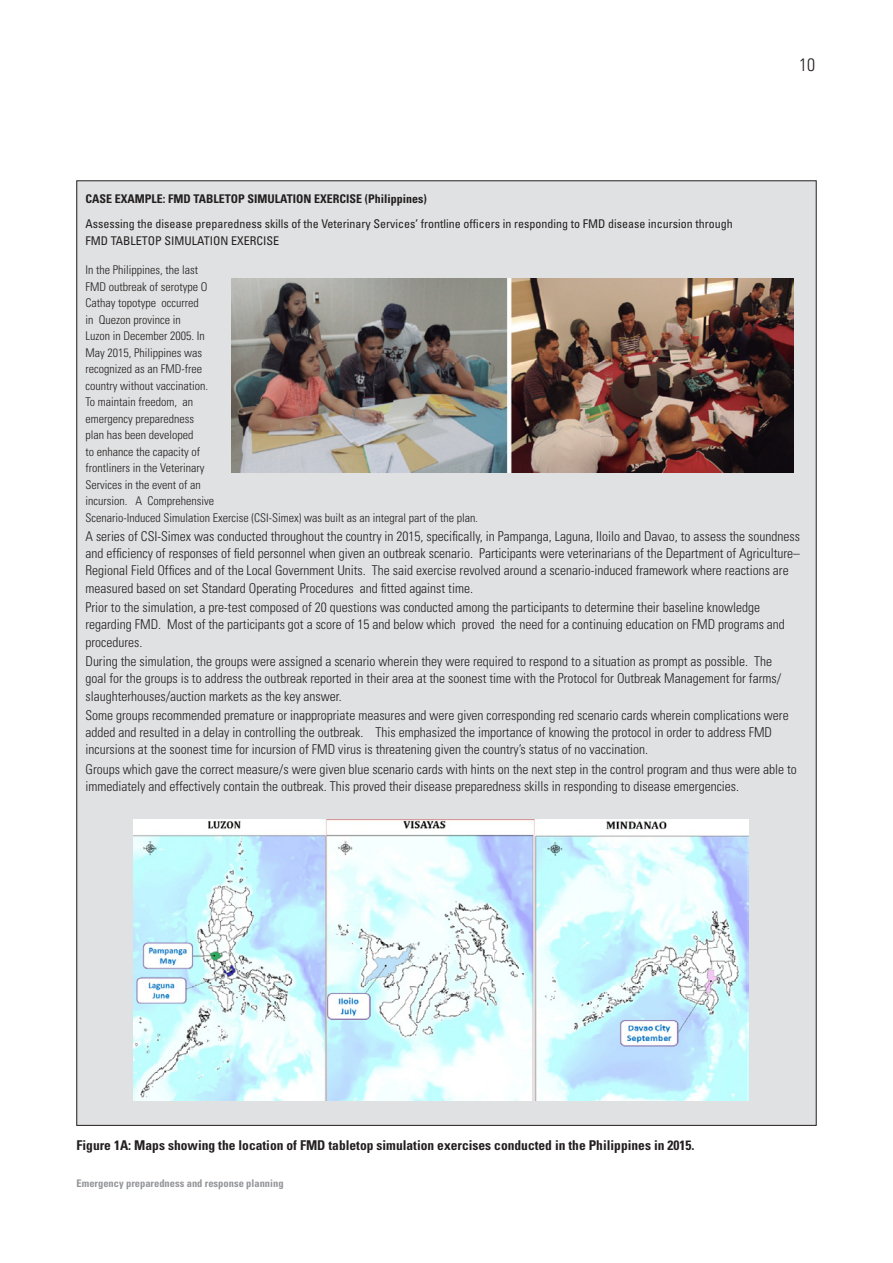
<style>
.page{position:relative;width:893px;height:1263px;background:#fff}
.page>*{position:absolute;margin:0;border:0;box-sizing:border-box;transform-origin:0 0}
.t1{font:300 condensed 18px "Univers LT Std";color:#231f20}
.txt-BOX{font:300 condensed 13.5px/17.2px "Univers";color:#231f20}
.P-figures{font:700 condensed 13.5px "Univers";color:#231f20}
.txt-BOX-2{font:300 condensed 12px/16.5px "Univers";color:#231f20}
.txt-BOX-3{font:condensed 12px/16.5px "Univers";color:#231f20}
.TITU-box{font:700 condensed 12px "Univers";color:#231f20}
.t2{font:700 condensed 10.5px "Univers LT Std";color:#939598}
</style>
<div class="page">
<div style="left:77px;top:181px;width:739px;height:944px;background:#e0e1e2"></div>
<img style="left:232px;top:279px;width:562px;height:193px">
<img style="left:134px;top:820px;width:614px;height:280px">
<h1 class="t1" style="left:799px;top:53px;width:17px">10</h1>
<p class="TITU-box" style="left:85px;top:192px;width:343px">CASE EXAMPLE: FMD TABLETOP SIMULATION EXERCISE (Philippines)</p>
<p class="txt-BOX-3" style="left:85px;top:216px;width:649px">Assessing the disease preparedness skills of the Veterinary Services’ frontline officers in responding to FMD disease incursion through<br>FMD TABLETOP SIMULATION EXERCISE</p>
<p class="txt-BOX-2" style="left:85px;top:262px;width:392px">In the Philippines, the last<br>FMD outbreak of serotype O<br>Cathay topotype occurred<br>in Quezon province in<br>Luzon in December 2005. In<br>May 2015, Philippines was<br>recognized as an FMD-free<br>country without vaccination.<br>To maintain freedom, an<br>emergency preparedness<br>plan has been developed<br>to enhance the capacity of<br>frontliners in the Veterinary<br>Services in the event of an<br>incursion. A Comprehensive<br>Scenario-Induced Simulation Exercise (CSI-Simex) was built as an integral part of the plan.</p>
<p class="txt-BOX" style="left:85px;top:528px;width:716px">A series of CSI-Simex was conducted throughout the country in 2015, specifically, in Pampanga, Laguna, Iloilo and Davao, to assess the soundness and efficiency of responses of field personnel when given an outbreak scenario. Participants were veterinarians of the Department of Agriculture– Regional Field Offices and of the Local Government Units. The said exercise revolved around a scenario-induced framework where reactions are measured based on set Standard Operating Procedures and fitted against time.</p>
<p class="txt-BOX" style="left:85px;top:599px;width:701px">Prior to the simulation, a pre-test composed of 20 questions was conducted among the participants to determine their baseline knowledge regarding FMD. Most of the participants got a score of 15 and below which proved the need for a continuing education on FMD programs and procedures.</p>
<p class="txt-BOX" style="left:85px;top:653px;width:697px">During the simulation, the groups were assigned a scenario wherein they were required to respond to a situation as prompt as possible. The goal for the groups is to address the outbreak reported in their area at the soonest time with the Protocol for Outbreak Management for farms/ slaughterhouses/auction markets as the key answer.</p>
<p class="txt-BOX" style="left:85px;top:706px;width:705px">Some groups recommended premature or inappropriate measures and were given corresponding red scenario cards wherein complications were added and resulted in a delay in controlling the outbreak. This emphasized the importance of knowing the protocol in order to address FMD incursions at the soonest time for incursion of FMD virus is threatening given the country’s status of no vaccination.</p>
<p class="txt-BOX" style="left:85px;top:760px;width:713px">Groups which gave the correct measure/s were given blue scenario cards with hints on the next step in the control program and thus were able to immediately and effectively contain the outbreak. This proved their disease preparedness skills in responding to disease emergencies.</p>
<p class="P-figures" style="left:77px;top:1137px;width:619px">Figure 1A: Maps showing the location of FMD tabletop simulation exercises conducted in the Philippines in 2015.</p>
<p class="t2" style="left:77px;top:1177px;width:209px">Emergency preparedness and response planning</p>
</div>
